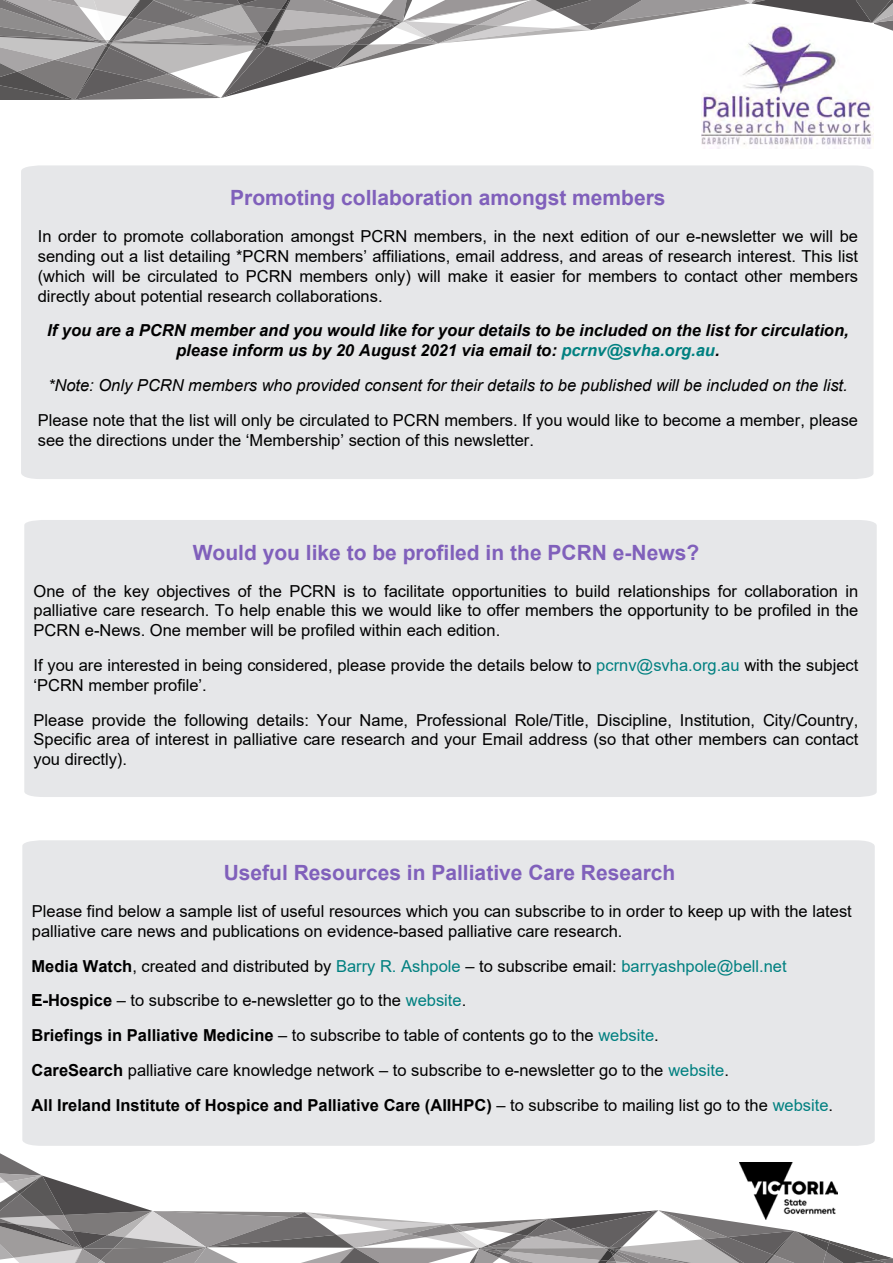
<style>
.page{position:relative;width:893px;height:1263px;background:#fff}
.page>*{position:absolute;margin:0;border:0;box-sizing:border-box;transform-origin:0 0}
.t1{font:700 21px "Arial";color:#8060bb}
.t2{font:16.5px/19.8px "Arial";color:#000}
.t3{font:italic 700 16.5px/19.8px "Arial";color:#000;text-align:center}
.t4{font:italic 16.5px "Arial";color:#000}
.s1{color:#008080}
.s2{font-weight:700}
</style>
<div class="page">
<div style="left:21px;top:165px;width:852px;height:314px;background:#e6e7e9"></div>
<svg style="left:0;top:0;width:893px;height:100px"></svg>
<img style="left:701px;top:24px;width:172px;height:125px">
<svg style="left:0;top:1153px;width:893px;height:110px"></svg>
<img style="left:739px;top:1163px;width:98px;height:56px">
<div style="left:24px;top:520px;width:853px;height:277px;background:#e6e7e9"></div>
<div style="left:22px;top:840px;width:853px;height:306px;background:#e6e7e9"></div>
<p class="t1" style="left:230px;top:183px;width:437px">Promoting collaboration amongst members</p>
<p class="t2" style="left:38px;top:226px;width:822px;text-align:justify">In order to promote collaboration amongst PCRN members, in the next edition of our e-newsletter we will be sending out a list detailing *PCRN members’ affiliations, email address, and areas of research interest. This list (which will be circulated to PCRN members only) will make it easier for members to contact other members directly about potential research collaborations.</p>
<p class="t3" style="left:47px;top:321px;width:803px">If you are a PCRN member and you would like for your details to be included on the list for circulation, please inform us by 20 August 2021 via email to: <span class="s1">pcrnv@svha.org.au</span>.</p>
<p class="t4" style="left:48px;top:374px;width:801px">*Note: Only PCRN members who provided consent for their details to be published will be included on the list.</p>
<p class="t2" style="left:38px;top:410px;width:822px">Please note that the list will only be circulated to PCRN members. If you would like to become a member, please see the directions under the ‘Membership’ section of this newsletter.</p>
<p class="t1" style="left:193px;top:538px;width:508px">Would you like to be profiled in the PCRN e-News?</p>
<p class="t2" style="left:33px;top:581px;width:826px;text-align:justify">One of the key objectives of the PCRN is to facilitate opportunities to build relationships for collaboration in palliative care research. To help enable this we would like to offer members the opportunity to be profiled in the PCRN e-News. One member will be profiled within each edition.</p>
<p class="t2" style="left:33px;top:655px;width:826px">If you are interested in being considered, please provide the details below to <span class="s1">pcrnv@svha.org.au</span> with the subject ‘PCRN member profile’.</p>
<p class="t2" style="left:33px;top:710px;width:826px;text-align:justify">Please provide the following details: Your Name, Professional Role/Title, Discipline, Institution, City/Country, Specific area of interest in palliative care research and your Email address (so that other members can contact you directly).</p>
<p class="t1" style="left:224px;top:858px;width:453px">Useful Resources in Palliative Care Research</p>
<p class="t2" style="left:32px;top:901px;width:821px">Please find below a sample list of useful resources which you can subscribe to in order to keep up with the latest palliative care news and publications on evidence-based palliative care research.</p>
<p class="t2" style="left:32px;top:948px;width:803px;line-height:34.8px"><span class="s2">Media Watch</span>, created and distributed by <span class="s1">Barry R. Ashpole</span> – to subscribe email: <span class="s1">barryashpole@bell.net </span><span class="s2">E-Hospice</span> – to subscribe to e-newsletter go to the <span class="s1">website</span>.<br><span class="s2">Briefings in Palliative Medicine</span> – to subscribe to table of contents go to the <span class="s1">website</span>.<br><span class="s2">CareSearch</span> palliative care knowledge network – to subscribe to e-newsletter go to the <span class="s1">website</span>.<br><span class="s2">All Ireland Institute of Hospice and Palliative Care (AIIHPC)</span> – to subscribe to mailing list go to the <span class="s1">website</span>.</p>
</div>
